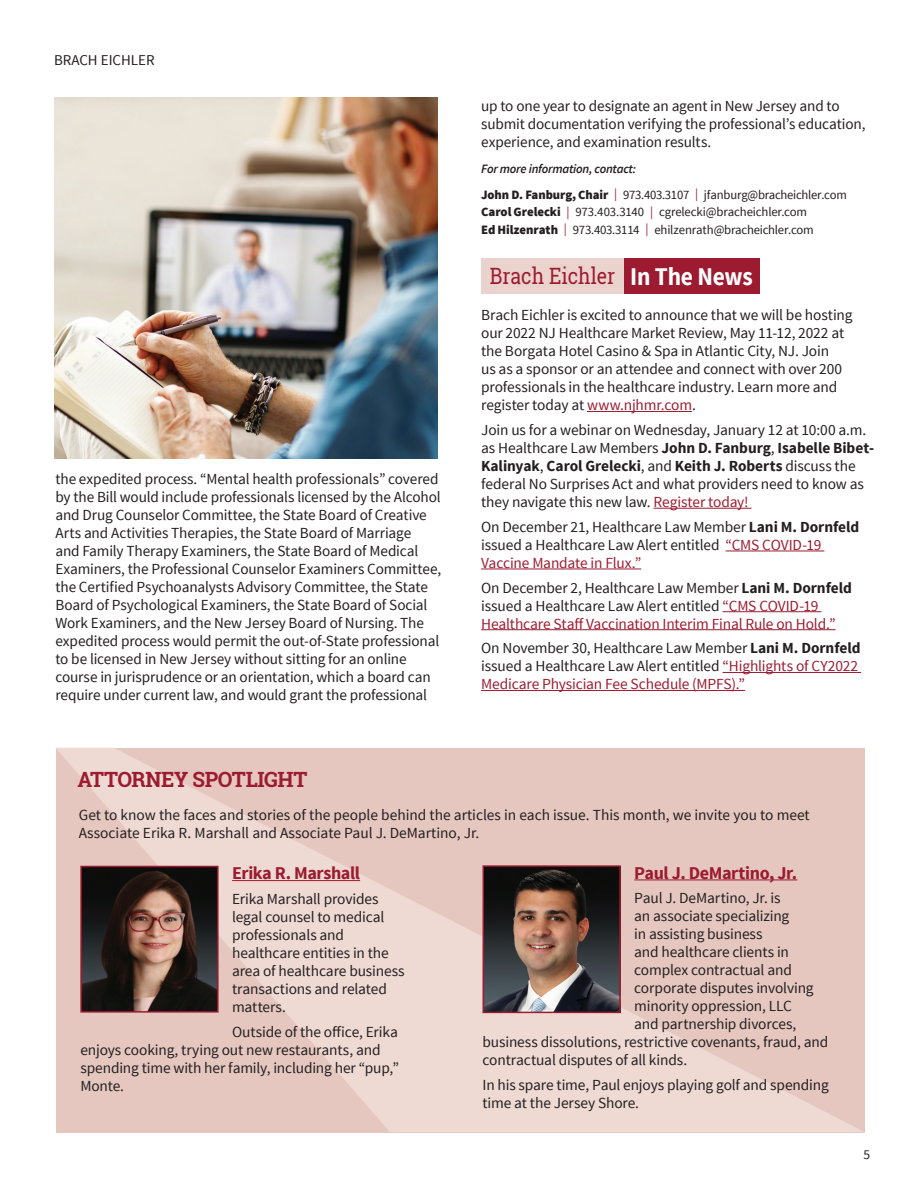
<style>
.page{position:relative;width:918px;height:1188px;background:#fff}
.page>*{position:absolute;margin:0;border:0;box-sizing:border-box;transform-origin:0 0}
.t1{font:22.5px "Roboto Slab";color:#9c1b30;scale:.86 1}
.t2{font:700 21px "Roboto Slab";letter-spacing:-.02em;color:#9c1b30}
.t3{font:700 18px "Source Sans Pro";letter-spacing:-.02em;color:#9c1b30}
.t4{font:15.3px/18px "Source Sans Pro";letter-spacing:-.01em;color:#231f20}
.t5{font:15px "Source Sans Pro";color:#231f20}
.t6{font:13.5px "Source Sans Pro";color:#231f20}
.t7{font:12.75px/25.5px "Source Sans Pro";letter-spacing:-.02em;color:#231f20}
.s1{font-weight:600;font-style:italic}
.s2{font-weight:900}
.s3{color:#9c1b30}
.s4{font-family:"Source Sans Pro";font-weight:700;font-size:25.5px;color:#fff}
.s5{font-weight:700}
</style>
<div class="page">
<hr style="left:587px;top:411px;width:105px;height:1px;background:#9c1b30">
<hr style="left:654px;top:508px;width:97px;height:1px;background:#9c1b30">
<hr style="left:726px;top:551px;width:98px;height:1px;background:#9c1b30">
<hr style="left:481px;top:569px;width:160px;height:1px;background:#9c1b30">
<hr style="left:723px;top:611px;width:98px;height:1px;background:#9c1b30">
<hr style="left:481px;top:629px;width:355px;height:1px;background:#9c1b30">
<hr style="left:723px;top:672px;width:138px;height:1px;background:#9c1b30">
<hr style="left:481px;top:690px;width:264px;height:1px;background:#9c1b30">
<div style="left:481px;top:258px;width:143px;height:35px;background:#ebd3cd"></div>
<div style="left:624px;top:258px;width:135px;height:35px;background:#9c1b30"></div>
<img style="left:54px;top:97px;width:383px;height:362px">
<svg style="left:56px;top:748px;width:809px;height:384px;background:#e8cdc5"></svg>
<hr style="left:232px;top:880px;width:128px;height:1px;background:#9c1b30">
<hr style="left:634px;top:879px;width:163px;height:1px;background:#9c1b30">
<img style="left:83px;top:869px;width:133px;height:141px">
<div style="left:80px;top:866px;width:139px;height:147px;border:2px solid #9c1b30"></div>
<img style="left:486px;top:868px;width:132px;height:142px">
<div style="left:483px;top:865px;width:138px;height:148px;border:2px solid #9c1b30"></div>
<p class="t5" style="left:54px;top:51px;width:102px">BRACH EICHLER</p>
<p class="t4" style="left:55px;top:471px;width:387px">the expedited process. “Mental health professionals” covered by the Bill would include professionals licensed by the Alcohol and Drug Counselor Committee, the State Board of Creative Arts and Activities Therapies, the State Board of Marriage<br>and Family Therapy Examiners, the State Board of Medical Examiners, the Professional Counselor Examiners Committee, the Certified Psychoanalysts Advisory Committee, the State Board of Psychological Examiners, the State Board of Social Work Examiners, and the New Jersey Board of Nursing. The expedited process would permit the out-of-State professional to be licensed in New Jersey without sitting for an online course in jurisprudence or an orientation, which a board can require under current law, and would grant the professional</p>
<h2 class="t2" style="left:77px;top:765px;width:232px">ATTORNEY SPOTLIGHT</h2>
<p class="t4" style="left:481px;top:97px;width:386px">up to one year to designate an agent in New Jersey and to submit documentation verifying the professional’s education, experience, and examination results.</p>
<p class="t7" style="left:481px;top:156px;width:367px"><span class="s1">For more information, contact:<br></span><span class="s2">John D. Fanburg, Chair</span> <span class="s3">|</span> 973.403.3107 <span class="s3">|</span> jfanburg@bracheichler.com</p>
<p class="t7" style="left:481px;top:203px;width:334px;line-height:17.7px"><span class="s2">Carol Grelecki</span> <span class="s3">|</span> 973.403.3140 <span class="s3">|</span> cgrelecki@bracheichler.com<br><span class="s2">Ed Hilzenrath</span> <span class="s3">|</span> 973.403.3114 <span class="s3">|</span> ehilzenrath@bracheichler.com</p>
<h1 class="t1" style="left:490px;top:261px;width:307px">Brach Eichler <span class="s4">In The News</span></h1>
<p class="t4" style="left:481px;top:307px;width:373px">Brach Eichler is excited to announce that we will be hosting our 2022 NJ Healthcare Market Review, May 11-12, 2022 at the Borgata Hotel Casino &amp; Spa in Atlantic City, NJ. Join<br>us as a sponsor or an attendee and connect with over 200 professionals in the healthcare industry. Learn more and register today at <span class="s3">www.njhmr.com</span>.</p>
<p class="t4" style="left:481px;top:421px;width:395px">Join us for a webinar on Wednesday, January 12 at 10:00 a.m. as Healthcare Law Members <span class="s5">John D. Fanburg</span>, <span class="s5">Isabelle Bibet-Kalinyak</span>, <span class="s5">Carol Grelecki</span>, and <span class="s5">Keith J. Roberts</span> discuss the federal No Surprises Act and what providers need to know as they navigate this new law. <span class="s3">Register today!</span></p>
<p class="t4" style="left:481px;top:518px;width:380px">On December 21, Healthcare Law Member <span class="s5">Lani M. Dornfeld </span>issued a Healthcare Law Alert entitled <span class="s3">“CMS COVID-19<br>Vaccine Mandate in Flux.”</span></p>
<p class="t4" style="left:481px;top:579px;width:372px">On December 2, Healthcare Law Member <span class="s5">Lani M. Dornfeld </span>issued a Healthcare Law Alert entitled <span class="s3">“CMS COVID-19<br>Healthcare Staff Vaccination Interim Final Rule on Hold.”</span></p>
<p class="t4" style="left:481px;top:640px;width:381px">On November 30, Healthcare Law Member <span class="s5">Lani M. Dornfeld </span>issued a Healthcare Law Alert entitled <span class="s3">“Highlights of CY2022<br>Medicare Physician Fee Schedule (MPFS).”</span></p>
<p class="t4" style="left:79px;top:806px;width:732px">Get to know the faces and stories of the people behind the articles in each issue. This month, we invite you to meet<br>Associate Erika R. Marshall and Associate Paul J. DeMartino, Jr.</p>
<p class="t3" style="left:232px;top:862px;width:130px">Erika R. Marshall</p>
<p class="t4" style="left:232px;top:890px;width:174px">Erika Marshall provides legal counsel to medical professionals and healthcare entities in the area of healthcare business transactions and related matters.</p>
<p class="t4" style="left:80px;top:1023px;width:320px;text-indent:152px">Outside of the office, Erika enjoys cooking, trying out new restaurants, and spending time with her family, including her “pup,” Monte.</p>
<p class="t3" style="left:634px;top:861px;width:165px">Paul J. DeMartino, Jr.</p>
<p class="t4" style="left:634px;top:890px;width:148px">Paul J. DeMartino, Jr. is</p>
<p class="t4" style="left:634px;top:908px;width:157px">an associate specializing</p>
<p class="t4" style="left:634px;top:926px;width:130px">in assisting business</p>
<p class="t4" style="left:634px;top:944px;width:156px">and healthcare clients in</p>
<p class="t4" style="left:634px;top:962px;width:159px">complex contractual and</p>
<p class="t4" style="left:634px;top:980px;width:181px">corporate disputes involving</p>
<p class="t4" style="left:634px;top:998px;width:159px">minority oppression, LLC</p>
<p class="t4" style="left:634px;top:1016px;width:164px">and partnership divorces,</p>
<p class="t4" style="left:483px;top:1034px;width:347px">business dissolutions, restrictive covenants, fraud, and</p>
<p class="t4" style="left:483px;top:1052px;width:206px">contractual disputes of all kinds.</p>
<p class="t4" style="left:483px;top:1076px;width:348px">In his spare time, Paul enjoys playing golf and spending time at the Jersey Shore.</p>
<p class="t6" style="left:864px;top:1146px;width:8px">5</p>
</div>
